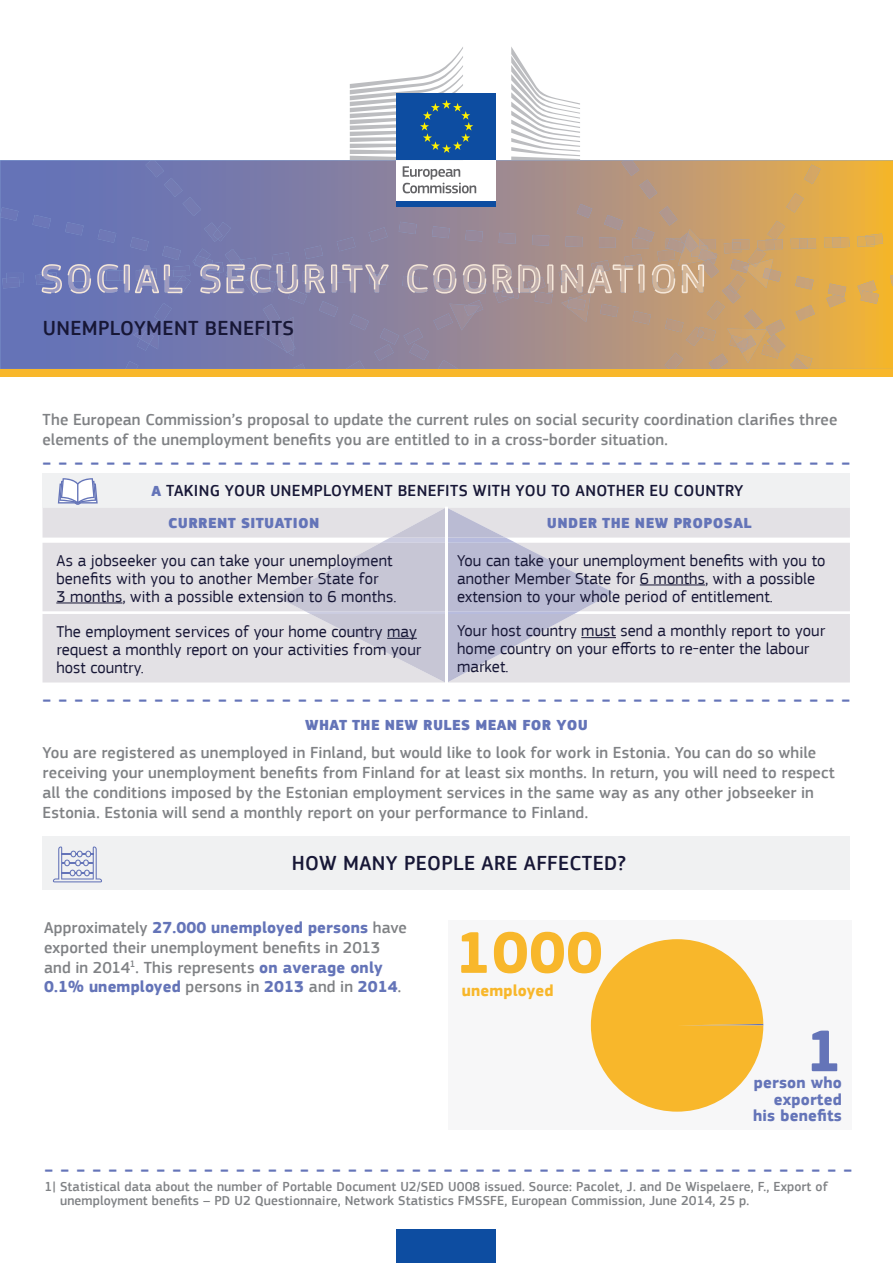
<style>
.page{position:relative;width:893px;height:1263px;background:#fff}
.page>*{position:absolute;margin:0;border:0;box-sizing:border-box;transform-origin:0 0}
.t1{font:700 61.05px "EC Square Sans Pro";color:#f8b72b}
.t2{font:700 61.05px "EC Square Sans Pro";color:#6474b8}
.t3{font:500 22.5px "EC Square Sans Pro";color:#6474b8}
.t4{font:500 21px "EC Square Sans Pro";letter-spacing:.02em;color:#171736}
.t5{font:500 16.5px/19.8px "EC Square Sans Pro";letter-spacing:.01em;color:#808285}
.t6{font:16.5px/18px "EC Square Sans Pro";letter-spacing:.005em;color:#171736}
.t7{font:500 16.5px "EC Square Sans Pro";letter-spacing:.02em;color:#171736}
.t8{font:700 16.5px/16.5px "EC Square Sans Pro";letter-spacing:.01em;color:#6474b8;text-align:right}
.t9{font:700 16.5px "EC Square Sans Pro";letter-spacing:.01em;color:#f8b72b}
.t10{font:900 15px "EC Square Sans Pro Extra";letter-spacing:.025em;color:#6474b8}
.t11{font:500 13.5px/13.5px "EC Square Sans Pro";letter-spacing:.01em;color:#808285}
.s1{font-family:"EC Square Sans Pro Extra";font-weight:900;font-size:15px;color:#6474b8}
.s2{font-weight:700;color:#6474b8}
</style>
<div class="page">
<div style="left:448px;top:920px;width:404px;height:210px;background:#f7f7f8"></div>
<div style="left:0;top:369px;width:893px;height:7px;background:#f8b72b"></div>
<div style="left:43px;top:474px;width:807px;height:34px;background:#f0f1f2"></div>
<div style="left:43px;top:836px;width:807px;height:54px;background:#f0f1f2"></div>
<svg style="left:53px;top:846px;width:49px;height:36px"></svg>
<div style="left:591px;top:939px;width:172px;height:173px;background:#f8b72b;border-radius:86px"></div>
<svg style="left:43px;top:478px;width:807px;height:204px"></svg>
<svg style="left:0;top:47px;width:893px;height:322px"></svg>
<div style="left:397px;top:1229px;width:99px;height:34px;background:#0d4da1"></div>
<p class="t4" style="left:43px;top:316px;width:253px">UNEMPLOYMENT BENEFITS</p>
<p class="t5" style="left:43px;top:410px;width:796px">The European Commission’s proposal to update the current rules on social security coordination clarifies three elements of the unemployment benefits you are entitled to in a cross-border situation.</p>
<h2 class="t3" style="left:43px;top:450px;width:809px">- - - - - - - - - - - - - - - - - - - - - - - - - - - - - - - - - - - - - - - - - - - - - - - - - - -</h2>
<p class="t7" style="left:152px;top:481px;width:593px"><span class="s1">A</span> TAKING YOUR UNEMPLOYMENT BENEFITS WITH YOU TO ANOTHER EU COUNTRY</p>
<p class="t10" style="left:168px;top:514px;width:153px">CURRENT SITUATION</p>
<p class="t10" style="left:547px;top:514px;width:206px">UNDER THE NEW PROPOSAL</p>
<p class="t6" style="left:56px;top:551px;width:342px">As a jobseeker you can take your unemployment benefits with you to another Member State for<br>3 months, with a possible extension to 6 months.</p>
<p class="t6" style="left:56px;top:623px;width:366px">The employment services of your home country may request a monthly report on your activities from your host country.</p>
<p class="t6" style="left:457px;top:551px;width:370px">You can take your unemployment benefits with you to another Member State for 6 months, with a possible extension to your whole period of entitlement.</p>
<p class="t6" style="left:457px;top:622px;width:370px">Your host country must send a monthly report to your home country on your efforts to re-enter the labour market.</p>
<h2 class="t3" style="left:43px;top:687px;width:809px">- - - - - - - - - - - - - - - - - - - - - - - - - - - - - - - - - - - - - - - - - - - - - - - - - - -</h2>
<p class="t10" style="left:305px;top:715px;width:284px">WHAT THE NEW RULES MEAN FOR YOU</p>
<p class="t5" style="left:43px;top:743px;width:794px">You are registered as unemployed in Finland, but would like to look for work in Estonia. You can do so while receiving your unemployment benefits from Finland for at least six months. In return, you will need to respect all the conditions imposed by the Estonian employment services in the same way as any other jobseeker in Estonia. Estonia will send a monthly report on your performance to Finland.</p>
<p class="t4" style="left:292px;top:851px;width:336px">HOW MANY PEOPLE ARE AFFECTED?</p>
<p class="t5" style="left:44px;top:918px;width:364px">Approximately <span class="s2">27.000 unemployed persons</span> have exported their unemployment benefits in 2013 and in 2014<sup>1</sup>. This represents <span class="s2">on average only 0.1% unemployed</span> persons in <span class="s2">2013</span> and in <span class="s2">2014</span>.</p>
<h1 class="t1" style="left:455px;top:916px;width:149px">1000</h1>
<p class="t9" style="left:462px;top:980px;width:93px">unemployed</p>
<h1 class="t2" style="left:805px;top:1014px;width:38px">1</h1>
<p class="t8" style="left:753px;top:1075px;width:90px">person who exported his benefits</p>
<h2 class="t3" style="left:45px;top:1157px;width:809px">- - - - - - - - - - - - - - - - - - - - - - - - - - - - - - - - - - - - - - - - - - - - - - - - - - -</h2>
<p class="t11" style="left:60px;top:1180px;width:769px;text-indent:-15px">1| Statistical data about the number of Portable Document U2/SED U008 issued. Source: Pacolet, J. and De Wispelaere, F., Export of unemployment benefits – PD U2 Questionnaire, Network Statistics FMSSFE, European Commission, June 2014, 25 p.</p>
</div>
